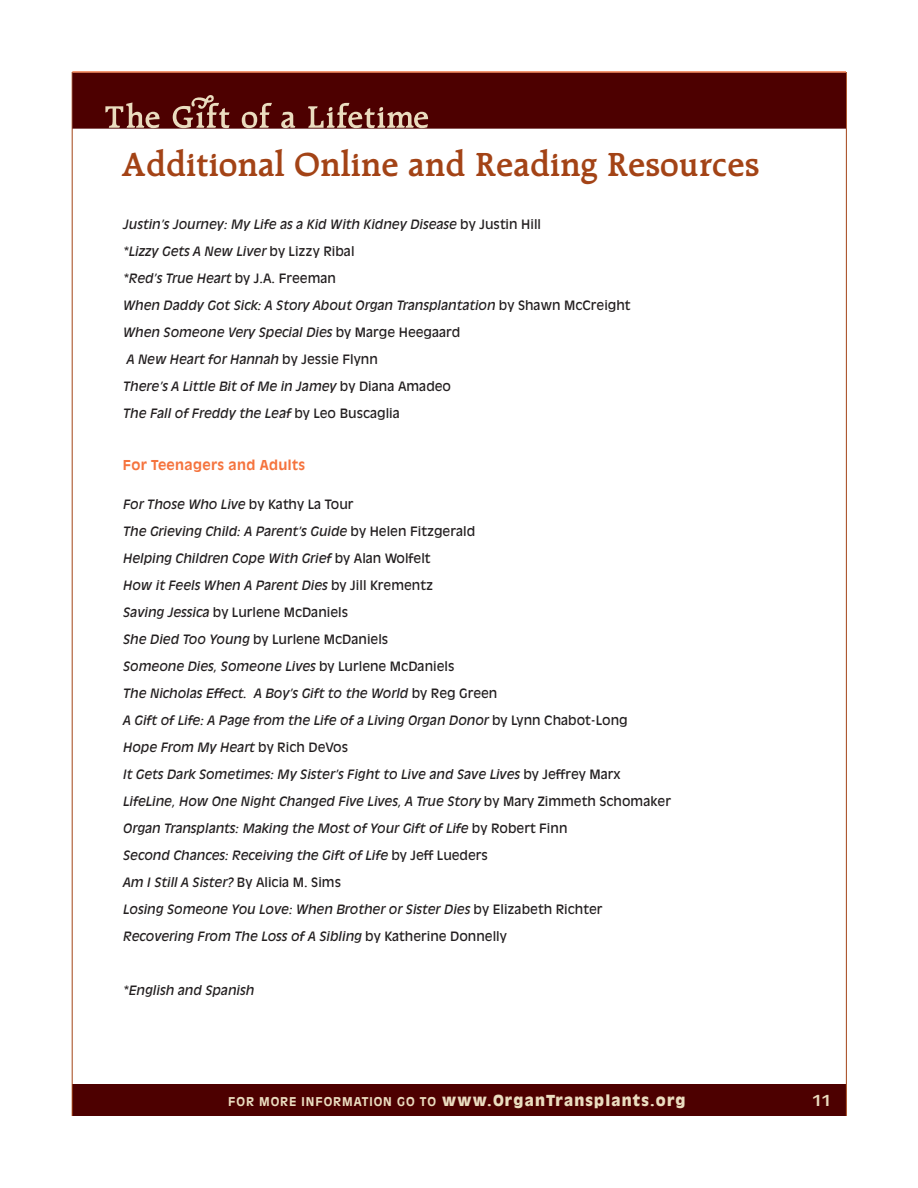
<style>
.page{position:relative;width:918px;height:1188px;background:#fff}
.page>*{position:absolute;margin:0;border:0;box-sizing:border-box;transform-origin:0 0}
.t1{font:600 36px "Raleigh";color:#a34316}
.t2{font:900 15px "Antique Olive";letter-spacing:.075em;color:#ebddc0}
.t3{font:700 15px "Antique Olive";color:#ebddc0}
.t4{font:700 13.5px "Antique Olive";letter-spacing:.025em;color:#f5733d}
.t5{font:italic 12.75px/27px "Antique Olive";color:#231f20}
.s1{font-style:normal}
.s2{font-weight:700;font-size:12px}
</style>
<div class="page">
<div style="left:72px;top:1084px;width:774px;height:32px;background:#4d0000"></div>
<hr style="left:72px;top:72px;width:1px;height:1044px;background:#a34316">
<hr style="left:846px;top:72px;width:1px;height:1044px;background:#a34316">
<div style="left:73px;top:72px;width:773px;height:57px;background:#4d0000"></div>
<svg style="left:105px;top:103px;width:55px;height:25px"></svg>
<svg style="left:242px;top:103px;width:30px;height:25px"></svg>
<svg style="left:281px;top:112px;width:14px;height:16px"></svg>
<svg style="left:308px;top:103px;width:120px;height:25px"></svg>
<svg style="left:173px;top:95px;width:57px;height:33px"></svg>
<svg style="left:73px;top:71px;width:773px;height:2px;background:#e18360"></svg>
<h1 class="t1" style="left:122px;top:144px;width:640px">Additional Online and Reading Resources</h1>
<p class="t5" style="left:123px;top:211px;width:509px">Justin’s Journey: My Life as a Kid With Kidney Disease <span class="s1">by Justin Hill<br></span>*Lizzy Gets A New Liver <span class="s1">by Lizzy Ribal<br></span>*Red’s True Heart <span class="s1">by J.A. Freeman<br></span>When Daddy Got Sick: A Story About Organ Transplantation <span class="s1">by Shawn McCreight </span>When Someone Very Special Dies <span class="s1">by Marge Heegaard<br></span>A New Heart for Hannah <span class="s1">by Jessie Flynn<br></span>There’s A Little Bit of Me in Jamey <span class="s1">by Diana Amadeo<br></span>The Fall of Freddy the Leaf <span class="s1">by Leo Buscaglia</span></p>
<p class="t4" style="left:123px;top:456px;width:184px">For Teenagers and Adults</p>
<p class="t5" style="left:123px;top:491px;width:550px">For Those Who Live <span class="s1">by Kathy La Tour<br></span>The Grieving Child: A Parent’s Guide <span class="s1">by Helen Fitzgerald<br></span>Helping Children Cope With Grief <span class="s1">by Alan Wolfelt<br></span>How it Feels When A Parent Dies <span class="s1">by Jill Krementz<br></span>Saving Jessica <span class="s1">by Lurlene McDaniels<br></span>She Died Too Young <span class="s1">by Lurlene McDaniels<br></span>Someone Dies, Someone Lives <span class="s1">by Lurlene McDaniels<br></span>The Nicholas Effect. A Boy’s Gift to the World <span class="s1">by Reg Green<br></span>A Gift of Life: A Page from the Life of a Living Organ Donor <span class="s1">by Lynn Chabot-Long<br></span>Hope From My Heart <span class="s1">by Rich DeVos<br></span>It Gets Dark Sometimes: My Sister’s Fight to Live and Save Lives <span class="s1">by Jeffrey Marx </span>LifeLine, How One Night Changed Five Lives, A True Story <span class="s1">by Mary Zimmeth Schomaker </span>Organ Transplants: Making the Most of Your Gift of Life <span class="s1">by Robert Finn<br></span>Second Chances: Receiving the Gift of Life <span class="s1">by Jeff Lueders<br></span>Am I Still A Sister? <span class="s1">By Alicia M. Sims<br></span>Losing Someone You Love: When Brother or Sister Dies <span class="s1">by Elizabeth Richter </span>Recovering From The Loss of A Sibling <span class="s1">by Katherine Donnelly</span></p>
<p class="t5" style="left:123px;top:977px;width:133px">*English and Spanish</p>
<p class="t2" style="left:228px;top:1092px;width:459px"><span class="s2">FOR MORE INFORMATION GO TO</span> www.OrganTransplants.org</p>
<p class="t3" style="left:813px;top:1091px;width:19px">11</p>
</div>
